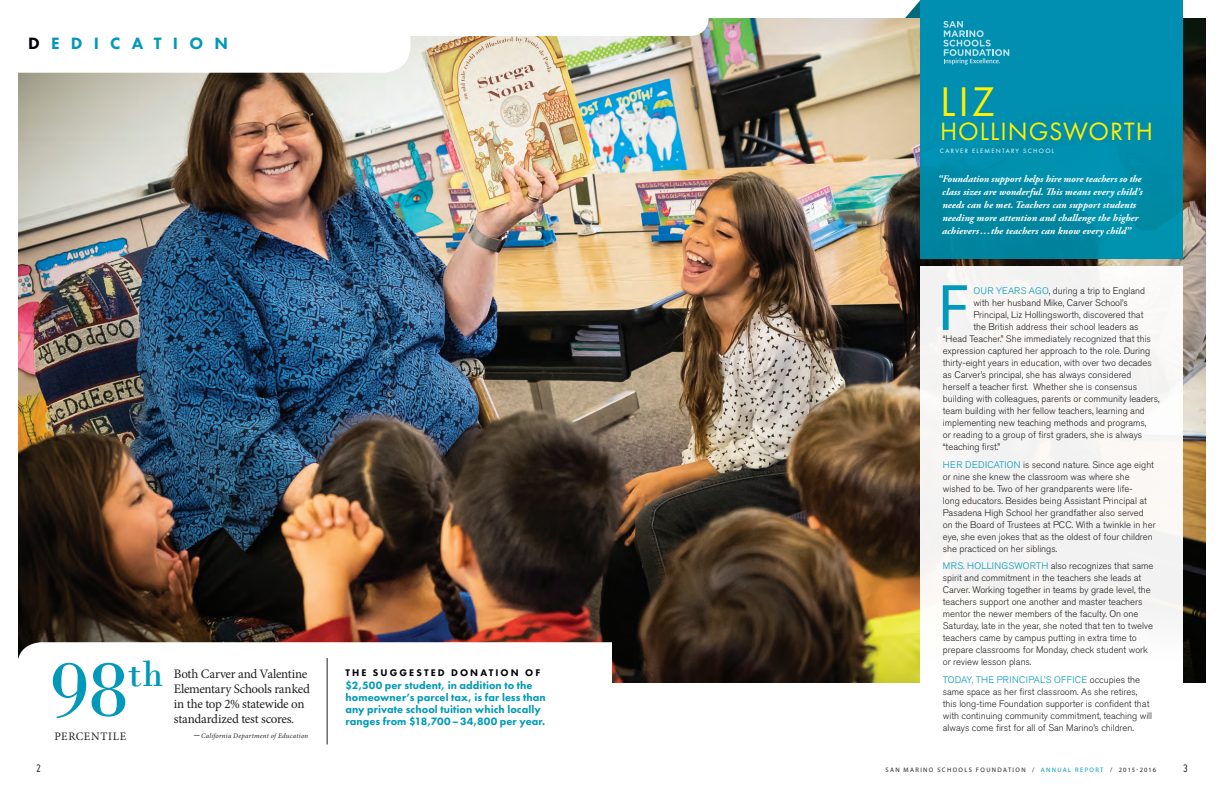
<style>
.page{position:relative;width:1224px;height:792px;background:#fff}
.page>*{position:absolute;margin:0;border:0;box-sizing:border-box;transform-origin:0 0}
.t1{font:82px "Bodoni";color:#0099b9}
.t2{font:66.2px "Myriad Pro";color:#0099b9}
.t3{font:43px "Futura PT";color:#fff101}
.t4{font:26px "Futura PT";letter-spacing:.035em;color:#fff101}
.t5{font:800 17px "Futura PT";letter-spacing:.66em;color:#0099b9}
.Profile_Statements{font:13px/15px "Minion Pro";letter-spacing:-.02em;color:#231f20}
.t6{font:12px "Miso";color:#231f20}
.Profile_Statements-2{font:11.5px "Minion Pro";letter-spacing:.055em;color:#231f20}
.Profile_Facts{font:800 11px/11.8px "Futura PT";letter-spacing:.005em;color:#0099b9}
.Profile_Quotes{font:italic 700 10px/13px "Adobe Garamond Pro";letter-spacing:.005em;color:#fff}
.t7{font:800 10px "Futura PT";letter-spacing:.21em;color:#010209}
.t8{font:300 9.5px/12px "Akzidenz Grotesk Std";color:#231f20}
.Profile_Statements-3{font:italic 7px "Minion Pro";letter-spacing:.03em;color:#231f20}
.t9{font:6.5px "Myriad Pro";letter-spacing:.21em;color:#231f20}
.t10{font:6.5px "Futura PT";letter-spacing:.2em;color:#fff}
.s1{color:#010209}
.s2{font-size:11px}
.s3{color:#0099b9}
</style>
<div class="page">
<img style="left:18px;top:18px;width:1188px;height:665px">
<div style="left:921px;top:0;width:262px;height:258px;background:linear-gradient(to right,#008baa,#008fae)"></div>
<div style="left:921px;top:266px;width:262px;height:468px;background:#f8f6f4"></div>
<svg style="left:943px;top:21px;width:66px;height:44px;background:#2ca2be"></svg>
<svg style="left:18px;top:642px;width:594px;height:52px"></svg>
<svg style="left:18px;top:18px;width:690px;height:55px"></svg>
<hr style="left:327px;top:658px;width:1px;height:86px;background:#231f20">
<p class="t5" style="left:28px;top:33px;width:201px"><span class="s1">D</span>EDICATION</p>
<p class="t1" style="left:49px;top:640px;width:116px">98<sup>th</sup></p>
<p class="Profile_Statements" style="left:174px;top:666px;width:138px">Both Carver and Valentine<br>Elementary Schools ranked in the top 2% statewide on standardized test scores.</p>
<p class="Profile_Statements-2" style="left:54px;top:728px;width:73px">PERCENTILE</p>
<p class="Profile_Statements-3" style="left:193px;top:731px;width:117px"><span class="s2">–</span>California Department of Education</p>
<p class="t7" style="left:346px;top:666px;width:196px">THE SUGGESTED DONATION OF</p>
<p class="Profile_Facts" style="left:345px;top:679px;width:202px">$2,500 per student, in addition to the homeowner’s parcel tax, is far less than any private school tuition which locally ranges from $18,700 – 34,800 per year.</p>
<p class="t3" style="left:940px;top:76px;width:56px">LIZ</p>
<p class="t4" style="left:940px;top:116px;width:214px">HOLLINGSWORTH</p>
<p class="t10" style="left:940px;top:147px;width:116px">CARVER ELEMENTARY SCHOOL</p>
<p class="Profile_Quotes" style="left:942px;top:173px;width:202px;text-indent:-4px">“Foundation support helps hire more teachers so the class sizes are wonderful. This means every child’s needs can be met. Teachers can support students needing more attention and challenge the higher achievers ... the teachers can know every child”</p>
<p class="t2" style="left:938px;top:267px;width:34px">F</p>
<p class="t8" style="left:973px;top:285px;width:173px"><span class="s3">OUR YEARS AGO</span>, during a trip to England</p>
<p class="t8" style="left:973px;top:297px;width:156px">with her husband Mike, Carver School’s</p>
<p class="t8" style="left:973px;top:309px;width:172px">Principal, Liz Hollingsworth, discovered that</p>
<p class="t8" style="left:973px;top:321px;width:167px">the British address their school leaders as</p>
<p class="t8" style="left:943px;top:333px;width:210px">“Head Teacher.” She immediately recognized that this</p>
<p class="t8" style="left:943px;top:345px;width:209px">expression captured her approach to the role. During</p>
<p class="t8" style="left:943px;top:357px;width:211px">thirty-eight years in education, with over two decades</p>
<p class="t8" style="left:943px;top:369px;width:190px">as Carver’s principal, she has always considered</p>
<p class="t8" style="left:943px;top:381px;width:196px">herself a teacher first. Whether she is consensus</p>
<p class="t8" style="left:943px;top:393px;width:219px">building with colleagues, parents or community leaders,</p>
<p class="t8" style="left:943px;top:405px;width:204px">team building with her fellow teachers, learning and</p>
<p class="t8" style="left:943px;top:417px;width:205px">implementing new teaching methods and programs,</p>
<p class="t8" style="left:943px;top:429px;width:201px">or reading to a group of first graders, she is always</p>
<p class="t8" style="left:943px;top:441px;width:59px">“teaching first.”</p>
<p class="t8" style="left:943px;top:459px;width:214px"><span class="s3">HER DEDICATION</span> is second nature. Since age eight or nine she knew the classroom was where she wished to be. Two of her grandparents were life-<br>long educators. Besides being Assistant Principal at Pasadena High School her grandfather also served on the Board of Trustees at PCC. With a twinkle in her eye, she even jokes that as the oldest of four children she practiced on her siblings.</p>
<p class="t8" style="left:943px;top:560px;width:212px"><span class="s3">MRS. HOLLINGSWORTH</span> also recognizes that same spirit and commitment in the teachers she leads at Carver. Working together in teams by grade level, the teachers support one another and master teachers mentor the newer members of the faculty. On one Saturday, late in the year, she noted that ten to twelve teachers came by campus putting in extra time to prepare classrooms for Monday, check student work or review lesson plans.</p>
<p class="t8" style="left:943px;top:674px;width:211px"><span class="s3">TODAY, THE PRINCIPAL’S OFFICE</span> occupies the same space as her first classroom. As she retires, this long-time Foundation supporter is confident that with continuing community commitment, teaching will always come first for all of San Marino’s children.</p>
<p class="t6" style="left:36px;top:762px;width:6px">2</p>
<p class="t9" style="left:885px;top:766px;width:272px">SAN MARINO SCHOOLS FOUNDATION / <span class="s3">ANNUAL REPORT</span> / 2015-2016</p>
<p class="t6" style="left:1183px;top:762px;width:6px">3</p>
</div>
